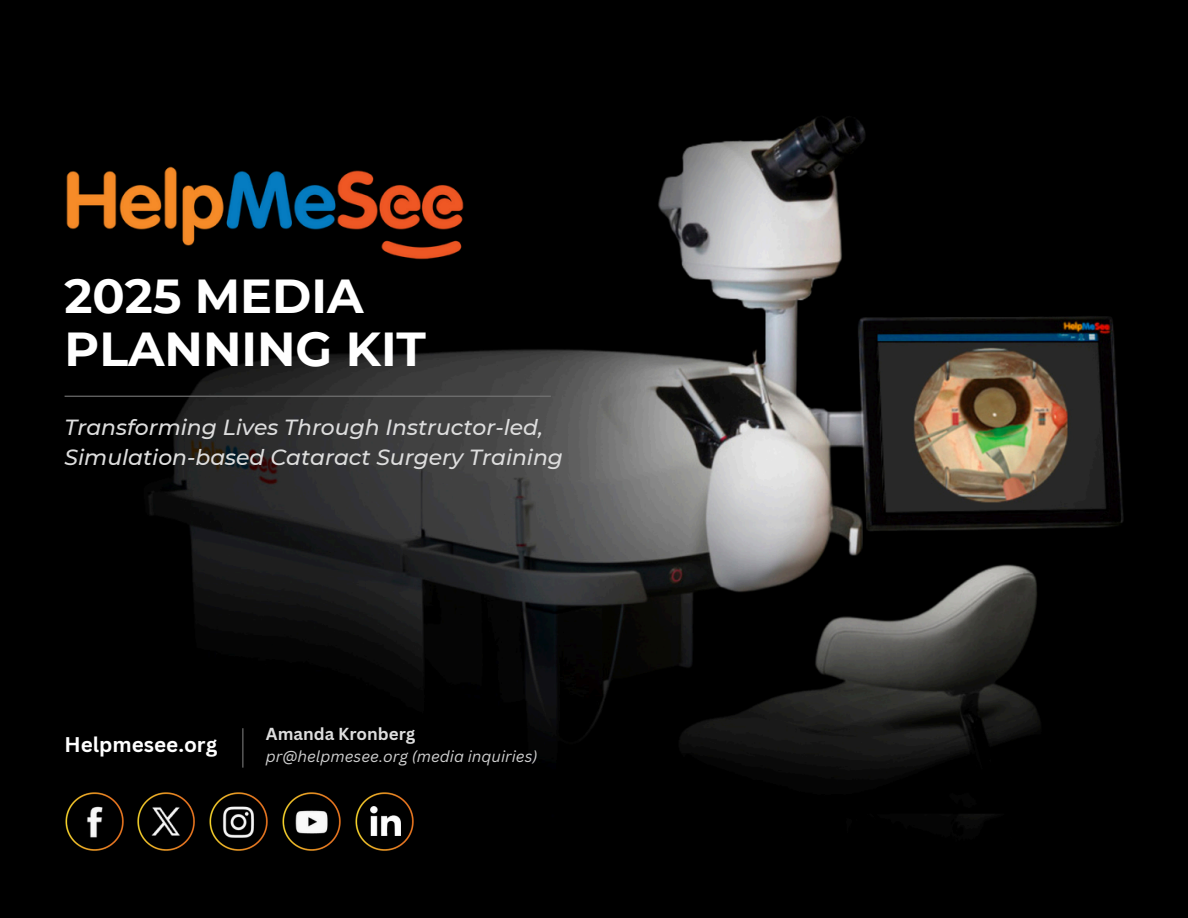
<style>
.page{position:relative;width:1188px;height:918px;background:#fff}
.page>*{position:absolute;margin:0;border:0;box-sizing:border-box;transform-origin:0 0}
.t1{font:700 47.55px/53.4px "Montserrat";color:#fff}
.t2{font:italic 500 21.9px/30.3px "Montserrat";color:#ddd}
.t3{font:700 20.7px "Canva Sans";color:#fff}
.t4{font:700 16.95px "Canva Sans";color:#ddd}
.t5{font:italic 15.6px "Canva Sans";color:#cfcfcf}
</style>
<div class="page">
<img style="left:0;top:506px;width:516px;height:412px">
<img style="left:0;top:0;width:1188px;height:506px">
<img style="left:516px;top:60px;width:672px;height:858px">
<img style="left:65px;top:165px;width:400px;height:96px">
<img style="left:136px;top:786px;width:61px;height:75px">
<img style="left:151px;top:806px;width:31px;height:32px">
<img style="left:208px;top:786px;width:62px;height:75px">
<img style="left:222px;top:805px;width:34px;height:34px">
<img style="left:281px;top:786px;width:62px;height:75px">
<img style="left:293px;top:808px;width:38px;height:27px">
<img style="left:355px;top:786px;width:60px;height:75px">
<img style="left:371px;top:806px;width:29px;height:29px">
<hr style="left:242px;top:728px;width:1px;height:40px;background:#777">
<hr style="left:65px;top:396px;width:486px;height:1px;background:#777">
<img style="left:65px;top:786px;width:60px;height:75px">
<p class="t1" style="left:65px;top:269px;width:363px">2025 MEDIA<br>PLANNING KIT</p>
<p class="t2" style="left:65px;top:412px;width:500px">Transforming Lives Through Instructor-led,<br>Simulation-based Cataract Surgery Training</p>
<p class="t3" style="left:65px;top:730px;width:154px">Helpmesee.org</p>
<p class="t4" style="left:266px;top:721px;width:151px">Amanda Kronberg</p>
<p class="t5" style="left:266px;top:745px;width:273px">pr@helpmesee.org (media inquiries)</p>
</div>
